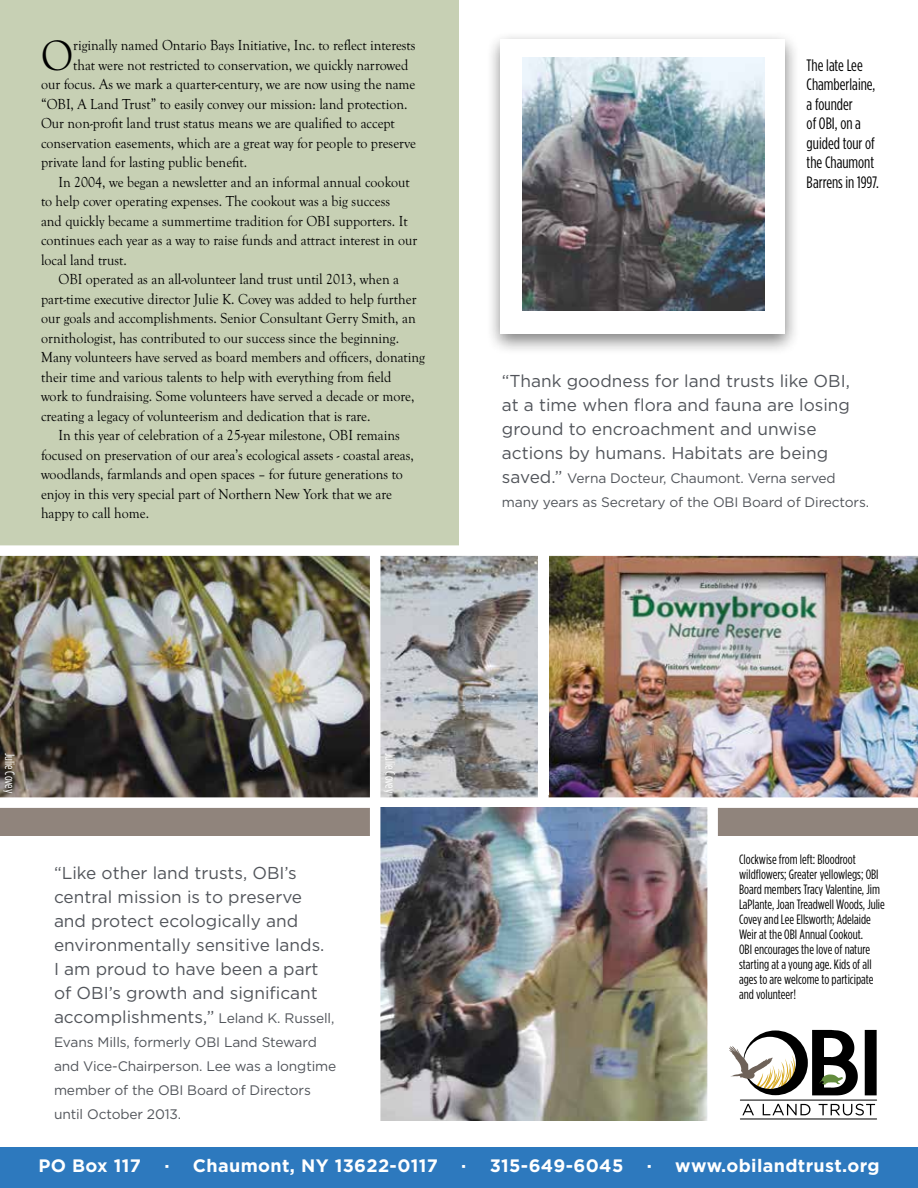
<style>
.page{position:relative;width:918px;height:1188px;background:#fff}
.page>*{position:absolute;margin:0;border:0;box-sizing:border-box;transform-origin:0 0}
.t1{font:43.95px "Goudy Old Sty T";color:#000;scale:.93 1}
.t2{font:700 18px "Gotham";letter-spacing:.02em;color:#fff}
.t3{font:17.25px/24px "Gotham";color:#52555b}
.t4{font:16.5px/19.5px "Gotham Condensed";color:#000}
.t5{font:15px "Goudy Old Sty T";color:#000;scale:.93 1}
.t6{font:13.8px/24px "Gotham";letter-spacing:-.01em;color:#52555b}
.t7{font:13.5px/15px "Gotham Condensed";color:#000}
.t8{font:13.5px "Gotham Condensed";letter-spacing:-.005em;color:#fff;scale:.95 1}
.s1{font-size:17.25px}
.s2{font-size:13.8px}
</style>
<div class="page">
<div style="left:0;top:796px;width:918px;height:40px;background:#90847c"></div>
<div style="left:0;top:0;width:459px;height:551px;background:#c7d0b4"></div>
<img style="left:549px;top:556px;width:369px;height:241px">
<img style="left:380px;top:556px;width:158px;height:241px">
<img style="left:0;top:556px;width:370px;height:241px">
<div style="left:486px;top:30px;width:314px;height:326px;background:#000;opacity:.5"></div>
<div style="left:501px;top:39px;width:284px;height:295px;background:#fff"></div>
<img style="left:522px;top:57px;width:242px;height:253px">
<div style="left:0;top:1148px;width:918px;height:40px;background:#2d79be"></div>
<svg style="left:763px;top:1104px;width:47px;height:11px"></svg>
<svg style="left:819px;top:1104px;width:56px;height:11px"></svg>
<svg style="left:742px;top:1104px;width:12px;height:11px"></svg>
<hr style="left:740px;top:1100px;width:137px;height:1px;background:#000">
<hr style="left:740px;top:1119px;width:137px;height:1px;background:#000">
<svg style="left:729px;top:1029px;width:148px;height:67px"></svg>
<div style="left:538px;top:550px;width:10px;height:254px;background:#fff"></div>
<div style="left:0;top:797px;width:918px;height:11px;background:#fff"></div>
<img style="left:380px;top:807px;width:327px;height:313px">
<div style="left:707px;top:804px;width:11px;height:324px;background:#fff"></div>
<div style="left:370px;top:552px;width:10px;height:574px;background:#fff"></div>
<div style="left:0;top:545px;width:918px;height:11px;background:#fff"></div>
<h1 class="t1" style="left:41px;top:31px;width:36px">O</h1>
<p class="t5" style="left:73px;top:37px;width:370px">riginally named Ontario Bays Initiative, Inc. to reflect interests</p>
<p class="t5" style="left:73px;top:57px;width:362px">that were not restricted to conservation, we quickly narrowed</p>
<p class="t5" style="left:41px;top:76px;width:404px">our focus. As we mark a quarter-century, we are now using the name</p>
<p class="t5" style="left:41px;top:96px;width:396px">“OBI, A Land Trust” to easily convey our mission: land protection.</p>
<p class="t5" style="left:41px;top:115px;width:382px">Our non-profit land trust status means we are qualified to accept</p>
<p class="t5" style="left:41px;top:135px;width:405px">conservation easements, which are a great way for people to preserve</p>
<p class="t5" style="left:41px;top:154px;width:223px">private land for lasting public benefit.</p>
<p class="t5" style="left:58px;top:174px;width:379px">In 2004, we began a newsletter and an informal annual cookout</p>
<p class="t5" style="left:41px;top:193px;width:377px">to help cover operating expenses. The cookout was a big success</p>
<p class="t5" style="left:41px;top:213px;width:396px">and quickly became a summertime tradition for OBI supporters. It</p>
<p class="t5" style="left:41px;top:232px;width:406px">continues each year as a way to raise funds and attract interest in our</p>
<p class="t5" style="left:41px;top:252px;width:94px">local land trust.</p>
<p class="t5" style="left:58px;top:271px;width:368px">OBI operated as an all-volunteer land trust until 2013, when a</p>
<p class="t5" style="left:41px;top:291px;width:405px">part-time executive director Julie K. Covey was added to help further</p>
<p class="t5" style="left:41px;top:310px;width:404px">our goals and accomplishments. Senior Consultant Gerry Smith, an</p>
<p class="t5" style="left:41px;top:330px;width:387px">ornithologist, has contributed to our success since the beginning.</p>
<p class="t5" style="left:41px;top:349px;width:414px">Many volunteers have served as board members and officers, donating</p>
<p class="t5" style="left:41px;top:369px;width:378px">their time and various talents to help with everything from field</p>
<p class="t5" style="left:41px;top:388px;width:403px">work to fundraising. Some volunteers have served a decade or more,</p>
<p class="t5" style="left:41px;top:408px;width:356px">creating a legacy of volunteerism and dedication that is rare.</p>
<p class="t5" style="left:58px;top:427px;width:369px">In this year of celebration of a 25-year milestone, OBI remains</p>
<p class="t5" style="left:41px;top:447px;width:402px">focused on preservation of our area’s ecological assets - coastal areas,</p>
<p class="t5" style="left:41px;top:466px;width:391px">woodlands, farmlands and open spaces – for future generations to</p>
<p class="t5" style="left:41px;top:486px;width:379px">enjoy in this very special part of Northern New York that we are</p>
<p class="t5" style="left:41px;top:505px;width:118px">happy to call home.</p>
<p class="t4" style="left:807px;top:55px;width:74px">The late Lee<br>Chamberlaine, a founder<br>of OBI, on a guided tour of the Chaumont<br>Barrens in 1997.</p>
<p class="t3" style="left:502px;top:369px;width:350px">“Thank goodness for land trusts like OBI, at a time when flora and fauna are losing ground to encroachment and unwise actions by humans. Habitats are being</p>
<p class="t6" style="left:502px;top:466px;width:369px"><span class="s1">saved.”</span> Verna Docteur, Chaumont. Verna served many years as Secretary of the OBI Board of Directors.</p>
<p class="t8" style="left:17px;top:753px;width:44px;rotate:90deg">Julie Covey</p>
<p class="t3" style="left:54px;top:861px;width:282px">“Like other land trusts, OBI’s central mission is to preserve and protect ecologically and environmentally sensitive lands.<br>I am proud to have been a part of OBI’s growth and significant accomplishments,” <span class="s2">Leland K. Russell,</span></p>
<p class="t6" style="left:54px;top:1030px;width:284px">Evans Mills, formerly OBI Land Steward and Vice-Chairperson. Lee was a longtime member of the OBI Board of Directors until October 2013.</p>
<p class="t8" style="left:397px;top:753px;width:44px;rotate:90deg">Julie Covey</p>
<p class="t7" style="left:739px;top:852px;width:147px">Clockwise from left: Bloodroot wildflowers; Greater yellowlegs; OBI<br>Board members Tracy Valentine, Jim<br>LaPlante, Joan Treadwell Woods, Julie<br>Covey and Lee Ellsworth; Adelaide<br>Weir at the OBI Annual Cookout.<br>OBI encourages the love of nature starting at a young age. Kids of all ages to are welcome to participate and volunteer!</p>
<p class="t2" style="left:38px;top:1155px;width:104px">PO Box 117</p>
<p class="t2" style="left:164px;top:1155px;width:275px">· Chaumont, NY 13622-0117</p>
<p class="t2" style="left:461px;top:1155px;width:164px">· 315-649-6045</p>
<p class="t2" style="left:647px;top:1155px;width:234px">· www.obilandtrust.org</p>
</div>
